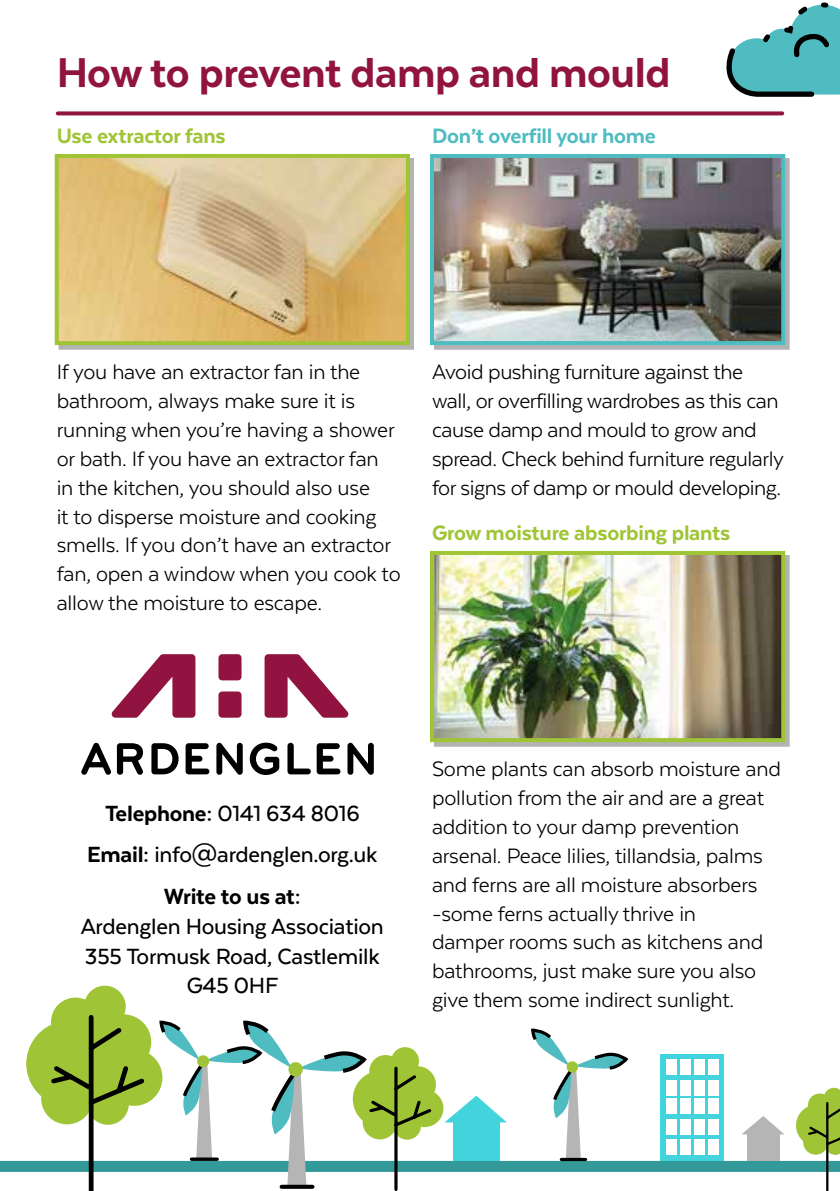
<style>
.page{position:relative;width:840px;height:1191px;background:#fff}
.page>*{position:absolute;margin:0;border:0;box-sizing:border-box;transform-origin:0 0}
.t1{font:800 48px "Texta";letter-spacing:-.01em;color:#911440}
.t2{font:500 25.4px/41.8px "Texta";letter-spacing:-.01em;color:#000;text-align:center}
.t3{font:24px/28.8px "Texta";letter-spacing:-.01em;color:#000}
.t4{font:800 24px "Texta";letter-spacing:-.01em;color:#9fc536}
.t5{font:800 24px "Texta";letter-spacing:-.01em;color:#4fbcc1}
.s1{font-weight:800}
</style>
<div class="page">
<div style="left:0;top:1160px;width:839px;height:11px;background:#399"></div>
<svg style="left:531px;top:1030px;width:98px;height:129px"></svg>
<svg style="left:561px;top:1157px;width:24px;height:4px"></svg>
<div style="left:746px;top:1134px;width:33px;height:26px;background:#b5b5b5"></div>
<svg style="left:742px;top:1116px;width:42px;height:18px"></svg>
<svg style="left:26px;top:985px;width:480px;height:206px"></svg>
<svg style="left:660px;top:1054px;width:63px;height:106px;fill:#41d4dc"></svg>
<div style="left:707px;top:1059px;width:10px;height:15px;background:#fff"></div>
<div style="left:707px;top:1098px;width:10px;height:15px;background:#fff"></div>
<div style="left:707px;top:1080px;width:10px;height:15px;background:#fff"></div>
<div style="left:707px;top:1119px;width:10px;height:15px;background:#fff"></div>
<div style="left:707px;top:1139px;width:10px;height:15px;background:#fff"></div>
<div style="left:679px;top:1059px;width:11px;height:15px;background:#fff"></div>
<div style="left:679px;top:1098px;width:11px;height:15px;background:#fff"></div>
<div style="left:679px;top:1080px;width:11px;height:15px;background:#fff"></div>
<div style="left:679px;top:1119px;width:11px;height:15px;background:#fff"></div>
<div style="left:679px;top:1139px;width:11px;height:15px;background:#fff"></div>
<div style="left:693px;top:1059px;width:10px;height:15px;background:#fff"></div>
<div style="left:693px;top:1098px;width:10px;height:15px;background:#fff"></div>
<div style="left:693px;top:1080px;width:10px;height:15px;background:#fff"></div>
<div style="left:693px;top:1119px;width:10px;height:15px;background:#fff"></div>
<div style="left:693px;top:1139px;width:10px;height:15px;background:#fff"></div>
<div style="left:665px;top:1059px;width:11px;height:15px;background:#fff"></div>
<div style="left:665px;top:1098px;width:11px;height:15px;background:#fff"></div>
<div style="left:665px;top:1080px;width:11px;height:15px;background:#fff"></div>
<div style="left:665px;top:1119px;width:11px;height:15px;background:#fff"></div>
<div style="left:665px;top:1139px;width:11px;height:15px;background:#fff"></div>
<svg style="left:58px;top:111px;width:723px;height:4px;background:#9c2c54"></svg>
<div style="left:59px;top:158px;width:355px;height:191px;background:#000;opacity:.3"></div>
<img style="left:60px;top:159px;width:345px;height:181px">
<div style="left:55px;top:154px;width:355px;height:191px;border:4px solid #9fc536"></div>
<div style="left:433px;top:158px;width:355px;height:191px;background:#000;opacity:.3"></div>
<img style="left:435px;top:159px;width:344px;height:181px">
<div style="left:430px;top:154px;width:354px;height:191px;border:4px solid #4fbcc1"></div>
<div style="left:433px;top:555px;width:355px;height:191px;background:#000;opacity:.3"></div>
<img style="left:435px;top:556px;width:344px;height:181px">
<div style="left:430px;top:551px;width:354px;height:191px;border:4px solid #9fc536"></div>
<svg style="left:81px;top:743px;width:30px;height:31px"></svg>
<svg style="left:117px;top:743px;width:26px;height:31px"></svg>
<svg style="left:151px;top:743px;width:27px;height:31px"></svg>
<svg style="left:185px;top:743px;width:24px;height:31px"></svg>
<svg style="left:216px;top:743px;width:26px;height:31px"></svg>
<svg style="left:250px;top:742px;width:29px;height:33px"></svg>
<svg style="left:287px;top:743px;width:23px;height:31px"></svg>
<svg style="left:316px;top:743px;width:24px;height:31px"></svg>
<svg style="left:347px;top:743px;width:26px;height:31px"></svg>
<svg style="left:112px;top:654px;width:236px;height:63px"></svg>
<svg style="left:726px;top:2px;width:113px;height:95px"></svg>
<svg style="left:795px;top:1087px;width:44px;height:104px"></svg>
<h1 class="t1" style="left:57px;top:47px;width:615px">How to prevent damp and mould</h1>
<p class="t4" style="left:57px;top:124px;width:170px">Use extractor fans</p>
<p class="t5" style="left:432px;top:124px;width:225px">Don’t overfill your home</p>
<p class="t3" style="left:57px;top:357px;width:345px">If you have an extractor fan in the bathroom, always make sure it is running when you’re having a shower or bath. If you have an extractor fan in the kitchen, you should also use<br>it to disperse moisture and cooking smells. If you don’t have an extractor fan, open a window when you cook to allow the moisture to escape.</p>
<p class="t3" style="left:432px;top:357px;width:353px">Avoid pushing furniture against the wall, or overfilling wardrobes as this can cause damp and mould to grow and spread. Check behind furniture regularly for signs of damp or mould developing.</p>
<p class="t4" style="left:432px;top:520px;width:300px">Grow moisture absorbing plants</p>
<p class="t2" style="left:87px;top:792px;width:292px"><span class="s1">Telephone:</span> 0141 634 8016<br><span class="s1">Email:</span> info@ardenglen.org.uk<br><span class="s1">Write to us at:</span></p>
<p class="t2" style="left:81px;top:911px;width:304px;line-height:29.8px">Ardenglen Housing Association<br>355 Tormusk Road, Castlemilk<br>G45 0HF</p>
<p class="t3" style="left:432px;top:754px;width:350px">Some plants can absorb moisture and pollution from the air and are a great addition to your damp prevention arsenal. Peace lilies, tillandsia, palms and ferns are all moisture absorbers -some ferns actually thrive in<br>damper rooms such as kitchens and bathrooms, just make sure you also give them some indirect sunlight.</p>
</div>
